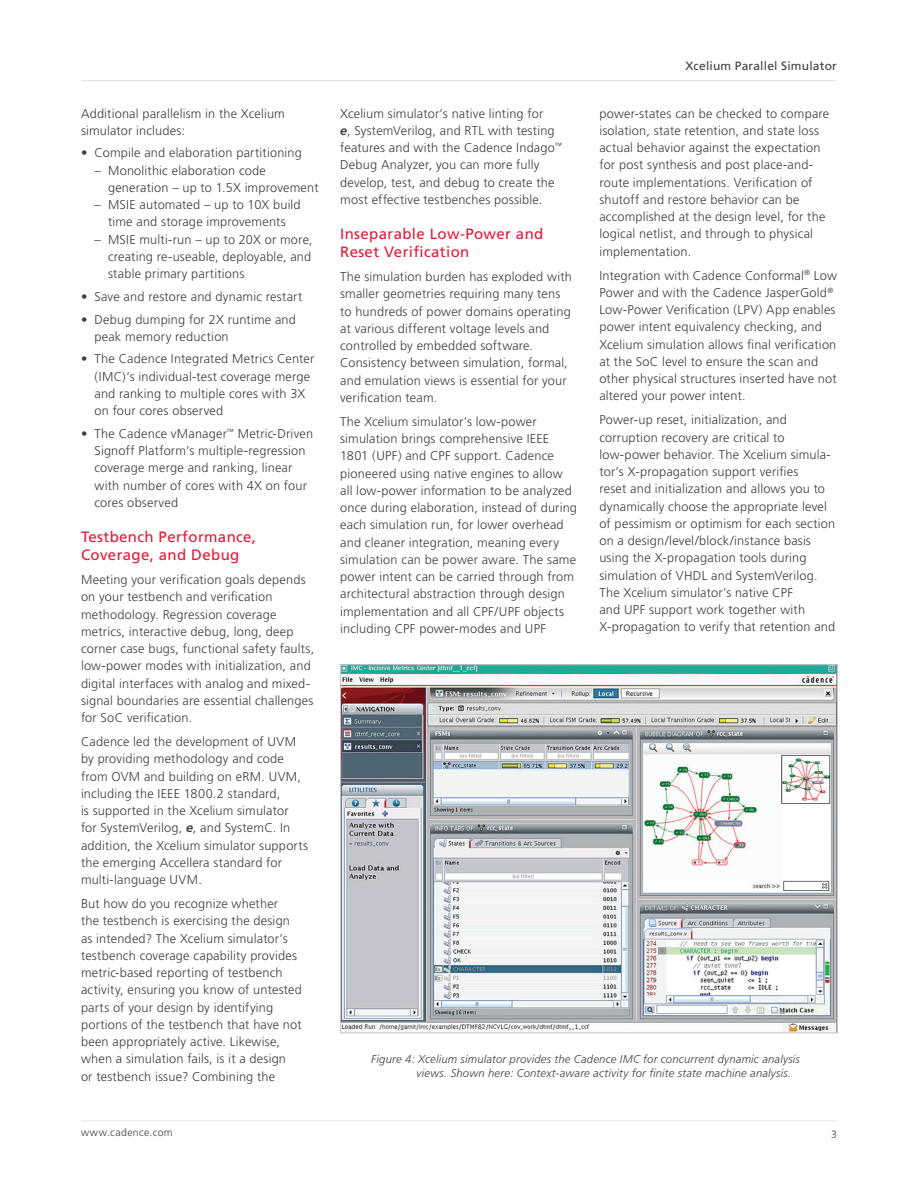
<style>
.page{position:relative;width:918px;height:1188px;background:#fff}
.page>*{position:absolute;margin:0;border:0;box-sizing:border-box;transform-origin:0 0}
.t1{font:15px/18px "Frutiger";letter-spacing:.025em;color:#e51836}
.t2{font:300 12.75px/17.2px "Frutiger";letter-spacing:.015em;color:#3e3e3f}
.t3{font:12px "Frutiger";letter-spacing:.015em;color:#3e3e3f}
.t4{font:italic 300 11.25px/13.5px "Frutiger";letter-spacing:.02em;color:#3e3e3f}
.t5{font:300 10.5px "Frutiger";letter-spacing:.04em;color:#3e3e3f}
.s1{font-weight:700;font-style:italic}
</style>
<div class="page">
<hr style="left:81px;top:1121px;width:756px;height:1px;background:#e1e2e4">
<hr style="left:81px;top:80px;width:756px;height:1px;background:#e1e2e4">
<img style="left:342px;top:666px;width:494px;height:365px">
<p class="t2" style="left:81px;top:105px;width:205px">Additional parallelism in the Xcelium simulator includes:</p>
<p class="t2" style="left:81px;top:145px;width:222px">• Compile and elaboration partitioning</p>
<p class="t2" style="left:108px;top:162px;width:212px;text-indent:-14px">– Monolithic elaboration code generation – up to 1.5X improvement</p>
<p class="t2" style="left:95px;top:196px;width:208px;text-align:center">– MSIE automated – up to 10X build time and storage improvements</p>
<p class="t2" style="left:108px;top:231px;width:206px;text-align:justify;text-indent:-14px">– MSIE multi-run – up to 20X or more, creating re-useable, deployable, and stable primary partitions</p>
<p class="t2" style="left:81px;top:288px;width:223px">• Save and restore and dynamic restart</p>
<p class="t2" style="left:95px;top:311px;width:203px;text-indent:-14px">• Debug dumping for 2X runtime and peak memory reduction</p>
<p class="t2" style="left:95px;top:351px;width:221px;text-indent:-14px">• The Cadence Integrated Metrics Center (IMC)’s individual-test coverage merge and ranking to multiple cores with 3X on four cores observed</p>
<p class="t2" style="left:94px;top:425px;width:220px;text-indent:-13px">• The Cadence vManager<sup>™</sup> Metric-Driven Signoff Platform’s multiple-regression coverage merge and ranking, linear with number of cores with 4X on four cores observed</p>
<p class="t1" style="left:81px;top:528px;width:177px">Testbench Performance,<br>Coverage, and Debug</p>
<p class="t2" style="left:81px;top:571px;width:235px">Meeting your verification goals depends on your testbench and verification methodology. Regression coverage metrics, interactive debug, long, deep corner case bugs, functional safety faults, low-power modes with initialization, and digital interfaces with analog and mixed&shy;signal boundaries are essential challenges for SoC verification.</p>
<p class="t2" style="left:81px;top:733px;width:229px">Cadence led the development of UVM by providing methodology and code from OVM and building on eRM. UVM, including the IEEE 1800.2 standard,<br>is supported in the Xcelium simulator<br>for SystemVerilog, <span class="s1">e</span>, and SystemC. In addition, the Xcelium simulator supports the emerging Accellera standard for multi-language UVM.</p>
<p class="t2" style="left:81px;top:895px;width:223px">But how do you recognize whether<br>the testbench is exercising the design as intended? The Xcelium simulator’s testbench coverage capability provides metric-based reporting of testbench activity, ensuring you know of untested parts of your design by identifying portions of the testbench that have not been appropriately active. Likewise, when a simulation fails, is it a design<br>or testbench issue? Combining the</p>
<p class="t2" style="left:340px;top:105px;width:223px">Xcelium simulator’s native linting for<br><span class="s1">e</span>, SystemVerilog, and RTL with testing features and with the Cadence Indago<sup>™ </sup>Debug Analyzer, you can more fully develop, test, and debug to create the most effective testbenches possible.</p>
<p class="t1" style="left:340px;top:225px;width:205px">Inseparable Low-Power and<br>Reset Verification</p>
<p class="t2" style="left:340px;top:268px;width:233px">The simulation burden has exploded with smaller geometries requiring many tens to hundreds of power domains operating at various different voltage levels and controlled by embedded software.<br>Consistency between simulation, formal, and emulation views is essential for your verification team.</p>
<p class="t2" style="left:340px;top:413px;width:238px">The Xcelium simulator’s low-power simulation brings comprehensive IEEE 1801 (UPF) and CPF support. Cadence pioneered using native engines to allow all low-power information to be analyzed once during elaboration, instead of during each simulation run, for lower overhead and cleaner integration, meaning every simulation can be power aware. The same power intent can be carried through from architectural abstraction through design implementation and all CPF/UPF objects including CPF power-modes and UPF</p>
<p class="t3" style="left:686px;top:59px;width:153px">Xcelium Parallel Simulator</p>
<p class="t2" style="left:599px;top:105px;width:231px">power-states can be checked to compare isolation, state retention, and state loss actual behavior against the expectation for post synthesis and post place-and&shy;route implementations. Verification of shutoff and restore behavior can be accomplished at the design level, for the logical netlist, and through to physical implementation.</p>
<p class="t2" style="left:599px;top:267px;width:239px">Integration with Cadence Conformal<sup>®</sup> Low Power and with the Cadence JasperGold<sup>® </sup>Low-Power Verification (LPV) App enables power intent equivalency checking, and Xcelium simulation allows final verification at the SoC level to ensure the scan and other physical structures inserted have not altered your power intent.</p>
<p class="t2" style="left:599px;top:411px;width:237px">Power-up reset, initialization, and corruption recovery are critical to low-power behavior. The Xcelium simula&shy;tor’s X-propagation support verifies<br>reset and initialization and allows you to dynamically choose the appropriate level of pessimism or optimism for each section on a design/level/block/instance basis using the X-propagation tools during simulation of VHDL and SystemVerilog.<br>The Xcelium simulator’s native CPF<br>and UPF support work together with X-propagation to verify that retention and</p>
<p class="t4" style="left:417px;top:1053px;width:385px;text-indent:-45px">Figure 4: Xcelium simulator provides the Cadence IMC for concurrent dynamic analysis views. Shown here: Context-aware activity for finite state machine analysis.</p>
<p class="t5" style="left:81px;top:1127px;width:93px">www.cadence.com</p>
<p class="t5" style="left:831px;top:1128px;width:7px">3</p>
</div>
